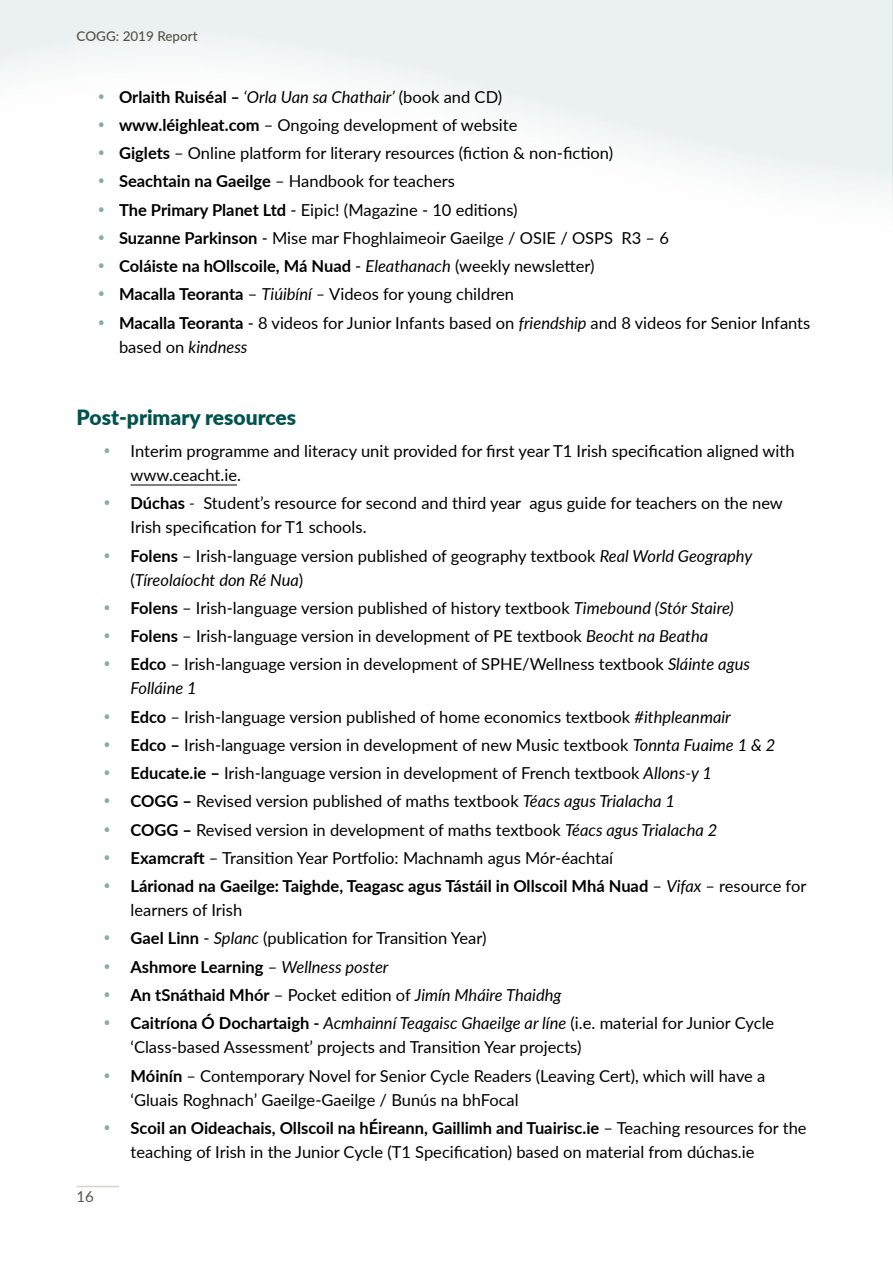
<style>
.page{position:relative;width:893px;height:1263px;background:#fff}
.page>*{position:absolute;margin:0;border:0;box-sizing:border-box;transform-origin:0 0}
.t1{font:900 21px "Lato";color:#00534f}
.t2{font:16.5px/24px "Lato";color:#000}
.t3{font:700 16.5px/24px "Lato";color:#000}
.t4{font:italic 16.5px "Lato";color:#000}
.t5{font:15px "Lato";color:#53534a}
.t6{font:500 13.5px "Lato";color:#53534a}
.s1{color:#87af9a}
.s2{font-weight:700;font-style:normal}
.s3{font-weight:700}
.s4{font-style:normal}
.s5{font-weight:400}
.s6{font-weight:400;font-style:italic}
.s7{font-style:italic}
</style>
<div class="page">
<hr style="left:77px;top:1186px;width:42px;height:1px;background:#d9d2ca">
<hr style="left:131px;top:485px;width:106px;height:1px;background:#000">
<p class="t6" style="left:77px;top:26px;width:123px">COGG: 2019 Report</p>
<p class="t4" style="left:98px;top:85px;width:406px"><span class="s1">•</span> <span class="s2">Orlaith Ruiséal</span> <span class="s3">–</span> ‘Orla Uan sa Chathair’ <span class="s4">(book and CD)</span></p>
<p class="t2" style="left:98px;top:112px;width:421px"><span class="s1">•</span> <span class="s3">www.léighleat.com</span> – Ongoing development of website</p>
<p class="t2" style="left:98px;top:140px;width:517px"><span class="s1">•</span> <span class="s3">Giglets</span> – Online platform for literary resources (fiction &amp; non-fiction)</p>
<p class="t2" style="left:98px;top:169px;width:359px"><span class="s1">•</span> <span class="s3">Seachtain na Gaeilge</span> – Handbook for teachers</p>
<p class="t2" style="left:98px;top:197px;width:421px"><span class="s1">•</span> <span class="s3">The Primary Planet Ltd</span> - Eipic! (Magazine - 10 editions)</p>
<p class="t2" style="left:98px;top:225px;width:573px"><span class="s1">•</span> <span class="s3">Suzanne Parkinson</span> - Mise mar Fhoghlaimeoir Gaeilge / OSIE / OSPS R3 – 6</p>
<p class="t3" style="left:98px;top:253px;width:498px"><span class="s1">•</span> Coláiste na hOllscoile, Má Nuad <span class="s5">-</span> <span class="s6">Eleathanach</span> <span class="s5">(weekly newsletter)</span></p>
<p class="t2" style="left:98px;top:282px;width:418px"><span class="s1">•</span> <span class="s3">Macalla Teoranta</span> – <span class="s7">Tiúibíní –</span> Videos for young children</p>
<p class="t2" style="left:119px;top:310px;width:693px;text-indent:-21px"><span class="s1">•</span> <span class="s3">Macalla Teoranta</span> - 8 videos for Junior Infants based on <span class="s7">friendship</span> and 8 videos for Senior Infants based on <span class="s7">kindness</span></p>
<p class="t1" style="left:77px;top:401px;width:221px">Post-primary resources</p>
<p class="t2" style="left:131px;top:438px;width:666px;text-indent:-27px"><span class="s1">•</span> Interim programme and literacy unit provided for first year T1 Irish specification aligned with www.ceacht.ie.</p>
<p class="t2" style="left:131px;top:491px;width:654px;text-indent:-27px"><span class="s1">•</span> <span class="s3">Dúchas</span> <span class="s7">-</span> Student’s resource for second and third year agus guide for teachers on the new<br>Irish specification for T1 schools.</p>
<p class="t2" style="left:131px;top:543px;width:623px;text-indent:-27px"><span class="s1">•</span> <span class="s3">Folens</span> – Irish-language version published of geography textbook <span class="s7">Real World Geography </span>(<span class="s7">Tíreolaíocht don Ré Nua</span>)</p>
<p class="t2" style="left:104px;top:595px;width:632px"><span class="s1">•</span> <span class="s3">Folens</span> – Irish-language version published of history textbook <span class="s7">Timebound (Stór Staire)</span></p>
<p class="t2" style="left:104px;top:623px;width:606px"><span class="s1">•</span> <span class="s3">Folens</span> – Irish-language version in development of PE textbook <span class="s7">Beocht na Beatha</span></p>
<p class="t2" style="left:131px;top:652px;width:621px;text-indent:-27px"><span class="s1">•</span> <span class="s3">Edco</span> – Irish-language version in development of SPHE/Wellness textbook <span class="s7">Sláinte agus<br>Folláine 1</span></p>
<p class="t2" style="left:104px;top:704px;width:629px"><span class="s1">•</span> <span class="s3">Edco</span> – Irish-language version published of home economics textbook <span class="s7">#ithpleanmair</span></p>
<p class="t2" style="left:104px;top:732px;width:673px"><span class="s1">•</span> <span class="s3">Edco –</span> Irish-language version in development of new Music textbook <span class="s7">Tonnta Fuaime 1 &amp; 2</span></p>
<p class="t2" style="left:104px;top:760px;width:610px"><span class="s1">•</span> <span class="s3">Educate.ie –</span> Irish-language version in development of French textbook <span class="s7">Allons-y 1</span></p>
<p class="t2" style="left:104px;top:789px;width:573px"><span class="s1">•</span> <span class="s3">COGG –</span> Revised version published of maths textbook <span class="s7">Téacs agus Trialacha 1</span></p>
<p class="t2" style="left:104px;top:817px;width:615px"><span class="s1">•</span> <span class="s3">COGG –</span> Revised version in development of maths textbook <span class="s7">Téacs agus Trialacha 2</span></p>
<p class="t2" style="left:104px;top:845px;width:511px"><span class="s1">•</span> <span class="s3">Examcraft</span> – Transition Year Portfolio: Machnamh agus Mór-éachtaí</p>
<p class="t3" style="left:131px;top:873px;width:677px;text-indent:-27px"><span class="s1">•</span> Lárionad na Gaeilge: Taighde, Teagasc agus Tástáil in Ollscoil Mhá Nuad <span class="s5">–</span> <span class="s6">Vifax</span> <span class="s5">– resource for learners of Irish</span></p>
<p class="t2" style="left:104px;top:926px;width:384px"><span class="s1">•</span> <span class="s3">Gael Linn</span> - <span class="s7">Splanc</span> (publication for Transition Year)</p>
<p class="t3" style="left:104px;top:954px;width:287px"><span class="s1">•</span> Ashmore Learning <span class="s5">–</span> <span class="s6">Wellness poster</span></p>
<p class="t4" style="left:104px;top:983px;width:459px"><span class="s1">•</span> <span class="s2">An tSnáthaid Mhór</span> <span class="s4">– Pocket edition of</span> Jimín Mháire Thaidhg</p>
<p class="t2" style="left:131px;top:1010px;width:645px;text-indent:-27px"><span class="s1">•</span> <span class="s3">Caitríona Ó Dochartaigh -</span> <span class="s7">Acmhainní Teagaisc Ghaeilge ar líne</span> (i.e. material for Junior Cycle ‘Class-based Assessment’ projects and Transition Year projects)</p>
<p class="t2" style="left:131px;top:1063px;width:636px;text-indent:-27px"><span class="s1">•</span> <span class="s3">Móinín</span> – Contemporary Novel for Senior Cycle Readers (Leaving Cert), which will have a ‘Gluais Roghnach’ Gaeilge-Gaeilge / Bunús na bhFocal</p>
<p class="t2" style="left:131px;top:1115px;width:678px;text-indent:-27px"><span class="s1">•</span> <span class="s3">Scoil an Oideachais, Ollscoil na hÉireann, Gaillimh and Tuairisc.ie</span> – Teaching resources for the teaching of Irish in the Junior Cycle (T1 Specification) based on material from dúchas.ie</p>
<p class="t5" style="left:77px;top:1186px;width:19px">16</p>
</div>
